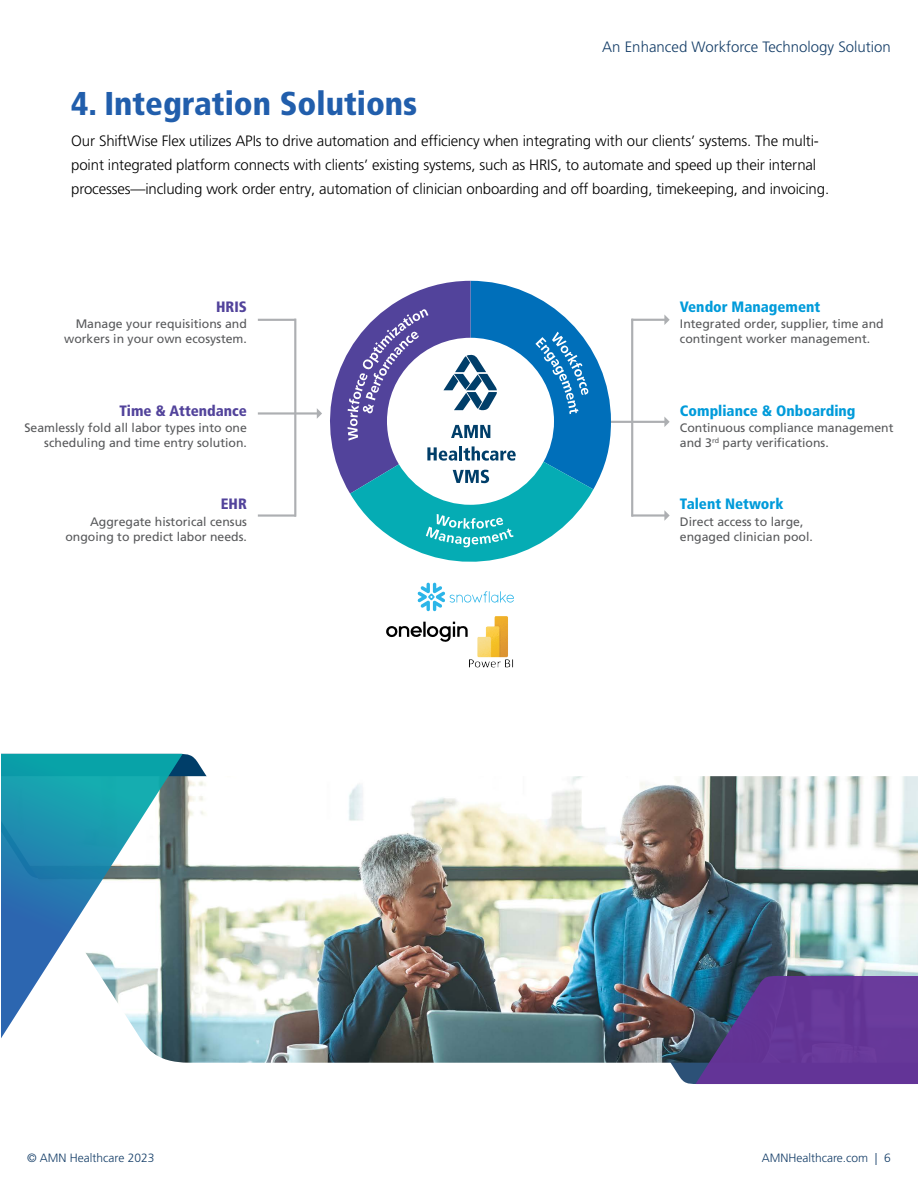
<style>
.page{position:relative;width:918px;height:1188px;background:#fff}
.page>*{position:absolute;margin:0;border:0;box-sizing:border-box;transform-origin:0 0}
.t1{font:900 condensed 33px "Frutiger LT Pro";color:#215eac}
.t2{font:300 15px/24px "Frutiger LT Pro";letter-spacing:-.01em;color:#000}
.t3{font:900 condensed 15px "Frutiger LT Pro";color:#009bda}
.t4{font:300 15px "Frutiger LT Pro";color:#153e68}
.t5{font:900 condensed 15px "Frutiger LT Pro";color:#52439b}
.t6{font:12.3px/15px "Frutiger LT Pro";color:#58595b}
.t7{font:300 12px "Frutiger LT Pro";color:#153e68}
</style>
<div class="page">
<svg style="left:183px;top:754px;width:24px;height:22px"></svg>
<img style="left:183px;top:776px;width:735px;height:287px">
<svg style="left:1px;top:754px;width:182px;height:309px"></svg>
<svg style="left:615px;top:976px;width:303px;height:108px"></svg>
<hr style="left:605px;top:421px;width:60px;height:2px;background:#adafb2">
<svg style="left:664px;top:417px;width:6px;height:10px"></svg>
<hr style="left:632px;top:514px;width:33px;height:3px;background:#adafb2">
<svg style="left:664px;top:510px;width:6px;height:11px"></svg>
<hr style="left:632px;top:319px;width:33px;height:2px;background:#adafb2">
<svg style="left:664px;top:314px;width:6px;height:11px"></svg>
<hr style="left:631px;top:319px;width:2px;height:198px;background:#adafb2">
<hr style="left:258px;top:412px;width:60px;height:3px;background:#adafb2">
<hr style="left:258px;top:319px;width:38px;height:2px;background:#adafb2">
<hr style="left:258px;top:514px;width:38px;height:3px;background:#adafb2">
<hr style="left:294px;top:319px;width:2px;height:198px;background:#adafb2">
<svg style="left:310px;top:281px;width:301px;height:330px"></svg>
<svg style="left:386px;top:622px;width:59px;height:20px"></svg>
<img style="left:445px;top:616px;width:69px;height:52px">
<p class="t4" style="left:602px;top:38px;width:290px">An Enhanced Workforce Technology Solution</p>
<h1 class="t1" style="left:71px;top:84px;width:348px">4. Integration Solutions</h1>
<p class="t2" style="left:71px;top:129px;width:759px">Our ShiftWise Flex utilizes APIs to drive automation and efficiency when integrating with our clients’ systems. The multi&shy;point integrated platform connects with clients’ existing systems, such as HRIS, to automate and speed up their internal processes—including work order entry, automation of clinician onboarding and off boarding, timekeeping, and invoicing.</p>
<p class="t5" style="left:216px;top:297px;width:32px">HRIS</p>
<p class="t6" style="left:64px;top:316px;width:184px;text-align:right">Manage your requisitions and workers in your own ecosystem.</p>
<p class="t5" style="left:120px;top:402px;width:129px">Time &amp; Attendance</p>
<p class="t6" style="left:24px;top:421px;width:224px;text-align:right">Seamlessly fold all labor types into one scheduling and time entry solution.</p>
<p class="t5" style="left:221px;top:495px;width:28px">EHR</p>
<p class="t6" style="left:65px;top:514px;width:183px;text-align:right">Aggregate historical census ongoing to predict labor needs.</p>
<p class="t3" style="left:680px;top:297px;width:142px">Vendor Management</p>
<p class="t6" style="left:680px;top:316px;width:205px">Integrated order, supplier, time and contingent worker management.</p>
<p class="t3" style="left:680px;top:402px;width:177px">Compliance &amp; Onboarding</p>
<p class="t6" style="left:680px;top:421px;width:215px">Continuous compliance management and 3<sup>rd</sup> party verifications.</p>
<p class="t3" style="left:680px;top:495px;width:105px">Talent Network</p>
<p class="t6" style="left:680px;top:514px;width:135px">Direct access to large, engaged clinician pool.</p>
<p class="t7" style="left:27px;top:1151px;width:129px">© AMN Healthcare 2023</p>
<p class="t7" style="left:762px;top:1151px;width:131px">AMNHealthcare.com | 6</p>
</div>
